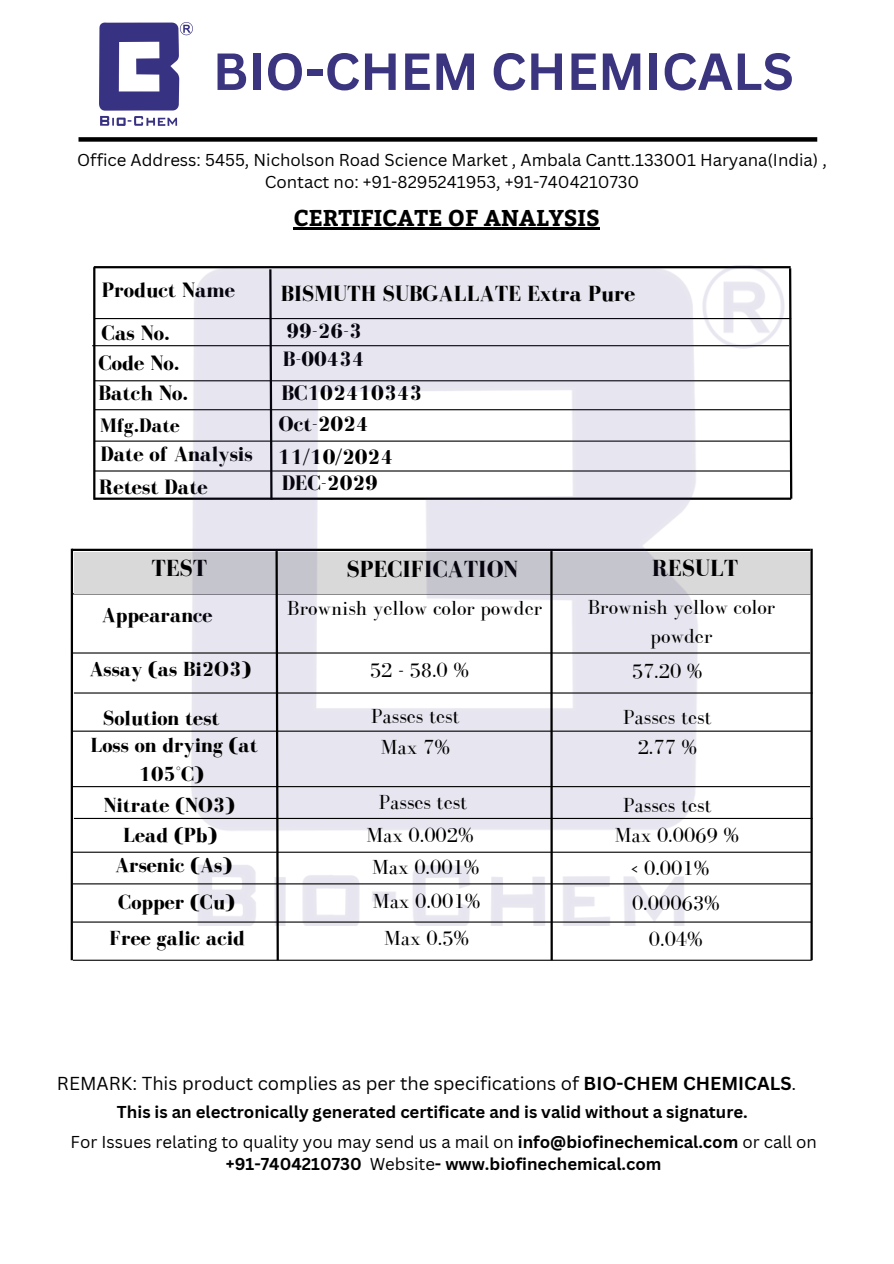
<style>
.page{position:relative;width:894px;height:1264px;background:#fff}
.page>*{position:absolute;margin:0;border:0;box-sizing:border-box;transform-origin:0 0}
.t1{font:700 51px "Canva Sans";color:#3b3580}
.t2{font:700 24px "Bodoni FLF";color:#000}
.t3{font:700 22.8px "Bitter";color:#000}
.t4{font:700 22.5px "Bodoni FLF";color:#000}
.t5{font:700 21.6px "Bodoni FLF";color:#000}
.t6{font:700 21.45px "Bodoni FLF";color:#000}
.t7{font:21px/29.2px "Bodoni FLF";color:#000;text-align:center}
.t8{font:700 21px/29.2px "Bodoni FLF";color:#000;text-align:center}
.t9{font:700 20.1px "Bodoni FLF";color:#000}
.t10{font:18.3px "Canva Sans";color:#000}
.t11{font:700 16.8px/22.5px "Canva Sans";color:#000;text-align:center}
.t12{font:16.8px/22.5px "Canva Sans";color:#000;text-align:center}
.s1{font-weight:700}
.s2{font-weight:400}
</style>
<div class="page">
<div style="left:78px;top:137px;width:739px;height:5px;background:#000"></div>
<img style="left:100px;top:22px;width:92px;height:104px">
<hr style="left:293px;top:228px;width:306px;height:2px;background:#000">
<hr style="left:72px;top:593px;width:738px;height:1px;background:#000">
<hr style="left:72px;top:548px;width:738px;height:3px;background:#000">
<div style="left:74px;top:552px;width:736px;height:41px;background:#d9d9d9"></div>
<hr style="left:94px;top:318px;width:697px;height:1px;background:#000">
<hr style="left:92px;top:345px;width:696px;height:1px;background:#000">
<hr style="left:94px;top:380px;width:697px;height:1px;background:#000">
<hr style="left:94px;top:409px;width:697px;height:1px;background:#000">
<hr style="left:94px;top:440px;width:697px;height:1px;background:#000">
<hr style="left:94px;top:470px;width:697px;height:1px;background:#000">
<hr style="left:94px;top:497px;width:697px;height:3px;background:#000">
<hr style="left:93px;top:267px;width:2px;height:233px;background:#000">
<svg style="left:787px;top:266px;width:6px;height:234px"></svg>
<hr style="left:94px;top:266px;width:696px;height:2px;background:#000">
<hr style="left:810px;top:548px;width:2px;height:412px;background:#000">
<img style="left:191px;top:265px;width:593px;height:660px">
<hr style="left:71px;top:652px;width:738px;height:1px;background:#000">
<hr style="left:74px;top:692px;width:738px;height:1px;background:#000">
<hr style="left:71px;top:548px;width:2px;height:412px;background:#000">
<hr style="left:550px;top:551px;width:2px;height:409px;background:#000">
<svg style="left:274px;top:549px;width:6px;height:412px"></svg>
<hr style="left:73px;top:730px;width:738px;height:1px;background:#000">
<hr style="left:71px;top:786px;width:738px;height:1px;background:#000">
<hr style="left:74px;top:817px;width:738px;height:2px;background:#000">
<hr style="left:73px;top:883px;width:738px;height:1px;background:#000">
<hr style="left:73px;top:921px;width:738px;height:1px;background:#000">
<hr style="left:73px;top:959px;width:738px;height:1px;background:#000">
<hr style="left:73px;top:851px;width:738px;height:1px;background:#000">
<h1 class="t1" style="left:213px;top:35px;width:582px">BIO-CHEM CHEMICALS</h1>
<p class="t12" style="left:77px;top:148px;width:751px">Office Address: 5455, Nicholson Road Science Market , Ambala Cantt.133001 Haryana(India) ,<br>Contact no: +91-8295241953, +91-7404210730</p>
<h4 class="t6" style="left:102px;top:278px;width:135px">Product Name</h4>
<h5 class="t6" style="left:102px;top:321px;width:70px">Cas No.</h5>
<h5 class="t6" style="left:98px;top:351px;width:82px">Code No.</h5>
<h5 class="t6" style="left:98px;top:381px;width:91px">Batch No.</h5>
<h5 class="t9" style="left:100px;top:414px;width:81px">Mfg.Date</h5>
<h5 class="t6" style="left:100px;top:442px;width:154px">Date of Analysis</h5>
<h5 class="t6" style="left:99px;top:475px;width:110px">Retest Date</h5>
<h5 class="t3" style="left:293px;top:201px;width:308px">CERTIFICATE OF ANALYSIS</h5>
<h5 class="t4" style="left:280px;top:281px;width:356px">BISMUTH SUBGALLATE Extra Pure</h5>
<h5 class="t6" style="left:286px;top:319px;width:77px">99-26-3</h5>
<h5 class="t6" style="left:283px;top:348px;width:83px">B-00434</h5>
<h5 class="t5" style="left:281px;top:381px;width:142px">BC102410343</h5>
<h5 class="t5" style="left:278px;top:412px;width:91px">Oct-2024</h5>
<h5 class="t5" style="left:278px;top:445px;width:117px">11/10/2024</h5>
<h5 class="t5" style="left:282px;top:471px;width:98px">DEC-2029</h5>
<h4 class="t2" style="left:151px;top:554px;width:57px">TEST</h4>
<h4 class="t2" style="left:346px;top:556px;width:173px">SPECIFICATION</h4>
<h5 class="t2" style="left:652px;top:554px;width:87px">RESULT</h5>
<h5 class="t8" style="left:102px;top:600px;width:112px">Appearance</h5>
<h5 class="t7" style="left:587px;top:592px;width:189px">Brownish yellow color powder</h5>
<h5 class="t7" style="left:287px;top:593px;width:256px">Brownish yellow color powder</h5>
<h5 class="t8" style="left:89px;top:654px;width:163px">Assay (as Bi2O3)</h5>
<h5 class="t7" style="left:370px;top:655px;width:101px">52 - 58.0 %</h5>
<h5 class="t7" style="left:631px;top:656px;width:72px">57.20 %</h5>
<h5 class="t8" style="left:103px;top:703px;width:118px">Solution test</h5>
<h5 class="t7" style="left:371px;top:701px;width:90px">Passes test</h5>
<h5 class="t7" style="left:623px;top:702px;width:90px">Passes test</h5>
<h5 class="t8" style="left:90px;top:730px;width:169px">Loss on drying (at<br>105°C)</h5>
<h2 class="t7" style="left:381px;top:732px;width:71px">Max 7%</h2>
<h2 class="t7" style="left:637px;top:732px;width:61px">2.77 %</h2>
<h2 class="t8" style="left:104px;top:790px;width:133px">Nitrate (NO3)</h2>
<h5 class="t7" style="left:379px;top:787px;width:90px">Passes test</h5>
<h5 class="t7" style="left:623px;top:790px;width:90px">Passes test</h5>
<h5 class="t8" style="left:123px;top:820px;width:96px">Lead (Pb)</h5>
<p class="t7" style="left:366px;top:820px;width:109px">Max 0.002%</p>
<h6 class="t7" style="left:614px;top:820px;width:126px">Max 0.0069 %</h6>
<h5 class="t8" style="left:115px;top:850px;width:118px">Arsenic (As)</h5>
<h5 class="t7" style="left:372px;top:852px;width:109px">Max 0.001%</h5>
<h5 class="t7" style="left:630px;top:853px;width:80px">&lt; 0.001%</h5>
<h5 class="t8" style="left:118px;top:887px;width:118px">Copper (Cu)</h5>
<h5 class="t7" style="left:373px;top:886px;width:109px">Max 0.001%</h5>
<h5 class="t7" style="left:631px;top:888px;width:89px">0.00063%</h5>
<h5 class="t8" style="left:109px;top:923px;width:137px">Free galic acid</h5>
<h5 class="t7" style="left:384px;top:923px;width:86px">Max 0.5%</h5>
<h5 class="t7" style="left:648px;top:924px;width:55px">0.04%</h5>
<h2 class="t10" style="left:57px;top:1070px;width:740px">REMARK: This product complies as per the specifications of <span class="s1">BIO-CHEM CHEMICALS</span>.</h2>
<p class="t11" style="left:117px;top:1100px;width:632px">This is an electronically generated certificate and is valid without a signature.</p>
<h3 class="t11" style="left:71px;top:1129px;width:747px"><span class="s2">For Issues relating to quality you may send us a mail on</span> info@biofinechemical.com <span class="s2">or call on </span>+91-7404210730 <span class="s2">Website</span>- www.biofinechemical.com</h3>
</div>
